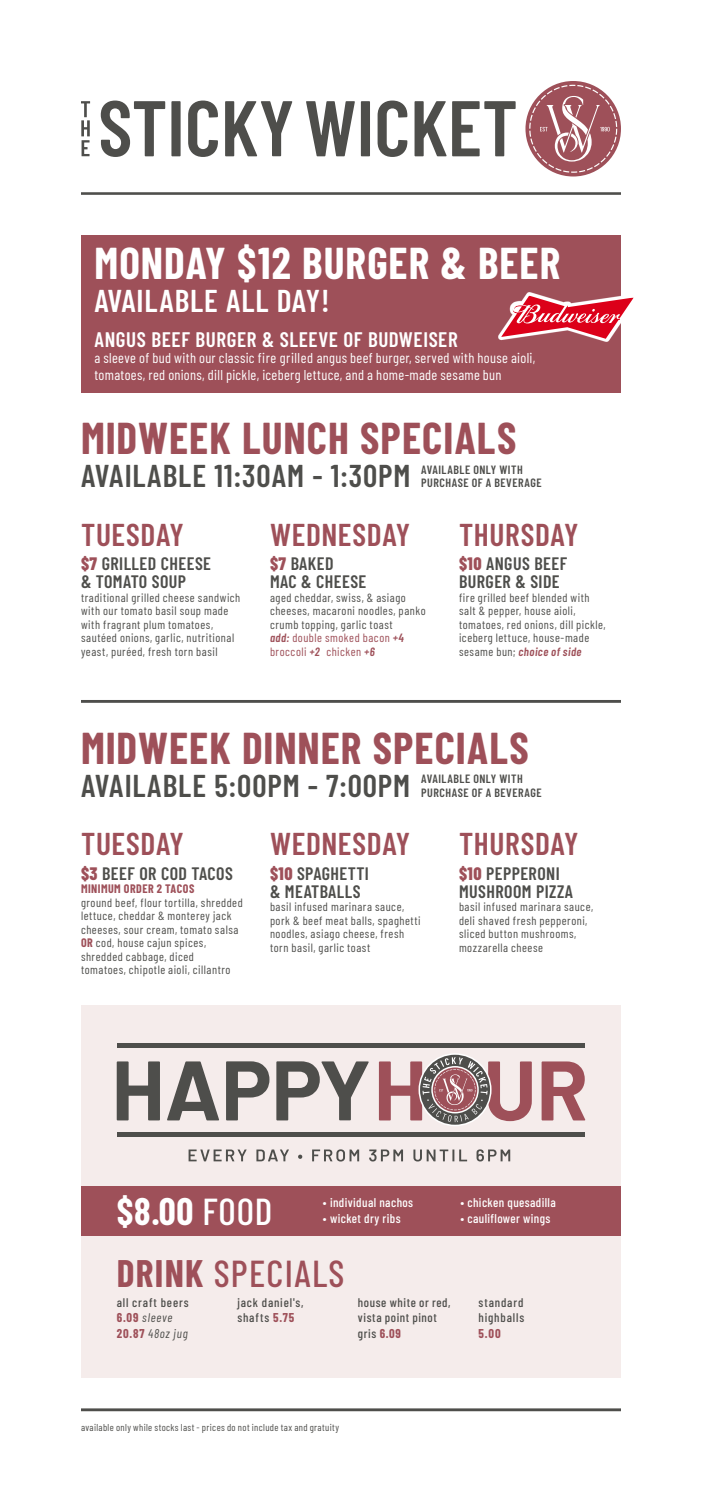
<style>
.page{position:relative;width:702px;height:1512px;background:#fff}
.page>*{position:absolute;margin:0;border:0;box-sizing:border-box;transform-origin:0 0}
.t1{font:700 43.5px "Barlow Condensed";letter-spacing:.025em;color:#9e5059}
.t2{font:700 43.5px "Barlow Condensed";letter-spacing:.025em;color:#fff}
.t3{font:500 37.5px "Barlow Condensed";letter-spacing:.035em;color:#9e5059}
.t4{font:700 37.5px "Barlow Condensed";color:#fff}
.t5{font:600 31.5px "Barlow Condensed";letter-spacing:.02em;color:#9e5059}
.t6{font:600 31.5px "Barlow Condensed";letter-spacing:.03em;color:#4e4e4b}
.Item_Header{font:600 31.5px "Barlow Condensed";letter-spacing:.03em;color:#fff}
.Item_Header-2{font:600 21px "Barlow Condensed";letter-spacing:.03em;color:#fff}
.Item_Header-3{font:600 18px/18px "Barlow Condensed";letter-spacing:.025em;color:#4e4e4b}
.Item_Body{font:14.25px/16.5px "Barlow Condensed";letter-spacing:.025em;color:#fff}
.t7{font:500 12.6px "Barlow Condensed";letter-spacing:.03em;color:#fff}
.t8{font:500 12.45px/15.3px "Barlow Condensed";letter-spacing:.065em;color:#4e4e4b}
.t9{font:500 12.45px/15.3px "Barlow Condensed";letter-spacing:.045em;color:#4e4e4b}
.Item_Body-2{font:12px/13.5px "Barlow Condensed";letter-spacing:.045em;color:#4e4e4b}
.Item_Body-3{font:600 12px/13.5px "Barlow Condensed";letter-spacing:.045em;color:#4e4e4b}
.Item_Body-4{font:12px/13.5px "Barlow Condensed";letter-spacing:.045em;color:#9e5059}
.Item_Body-5{font:9.9px "Barlow Condensed";letter-spacing:.035em;color:#4e4e4b}
.s1{font-weight:800;color:#9e5059}
.s2{font-weight:600;font-style:italic}
.s3{font-weight:600;font-style:italic;color:#9e5059}
.s4{font-weight:700;color:#9e5059}
.s5{font-weight:500}
.s6{font-weight:700}
.s7{font-weight:400;font-style:italic}
</style>
<div class="page">
<svg style="left:81px;top:101px;width:9px;height:55px"></svg>
<svg style="left:101px;top:101px;width:64px;height:56px"></svg>
<svg style="left:171px;top:101px;width:10px;height:55px"></svg>
<svg style="left:188px;top:101px;width:30px;height:56px"></svg>
<svg style="left:225px;top:101px;width:67px;height:55px"></svg>
<svg style="left:306px;top:101px;width:49px;height:55px"></svg>
<svg style="left:361px;top:101px;width:9px;height:55px"></svg>
<svg style="left:378px;top:101px;width:29px;height:56px"></svg>
<svg style="left:415px;top:101px;width:101px;height:55px"></svg>
<svg style="left:525px;top:81px;width:96px;height:96px"></svg>
<hr style="left:81px;top:192px;width:540px;height:3px;background:#4e4e4b">
<hr style="left:81px;top:1408px;width:540px;height:3px;background:#4e4e4b">
<hr style="left:81px;top:700px;width:540px;height:3px;background:#4e4e4b">
<div style="left:81px;top:1005px;width:540px;height:373px;background:#f5eceb"></div>
<svg style="left:189px;top:1150px;width:58px;height:11px"></svg>
<svg style="left:256px;top:1150px;width:33px;height:11px"></svg>
<svg style="left:298px;top:1155px;width:4px;height:4px"></svg>
<svg style="left:312px;top:1149px;width:47px;height:13px"></svg>
<svg style="left:369px;top:1149px;width:34px;height:13px"></svg>
<svg style="left:413px;top:1150px;width:54px;height:12px"></svg>
<svg style="left:477px;top:1149px;width:33px;height:12px"></svg>
<hr style="left:117px;top:1043px;width:468px;height:4px;background:#4e4e4b">
<div style="left:117px;top:1132px;width:468px;height:5px;background:#4e4e4b"></div>
<svg style="left:117px;top:1061px;width:43px;height:59px"></svg>
<svg style="left:167px;top:1061px;width:52px;height:59px"></svg>
<svg style="left:226px;top:1061px;width:43px;height:59px"></svg>
<svg style="left:276px;top:1061px;width:93px;height:59px"></svg>
<svg style="left:542px;top:1061px;width:43px;height:59px"></svg>
<svg style="left:379px;top:1057px;width:153px;height:65px"></svg>
<div style="left:81px;top:1186px;width:540px;height:50px;background:#9e5059"></div>
<div style="left:81px;top:235px;width:540px;height:158px;background:#9e5059"></div>
<svg style="left:498px;top:292px;width:123px;height:50px"></svg>
<svg style="left:501px;top:296px;width:133px;height:43px"></svg>
<p class="t2" style="left:94px;top:233px;width:467px">MONDAY $12 BURGER &amp; BEER</p>
<p class="Item_Header" style="left:94px;top:279px;width:237px">AVAILABLE ALL DAY!</p>
<p class="Item_Header-2" style="left:94px;top:324px;width:365px">ANGUS BEEF BURGER &amp; SLEEVE OF BUDWEISER</p>
<p class="Item_Body" style="left:94px;top:349px;width:442px">a sleeve of bud with our classic fire grilled angus beef burger, served with house aioli, tomatoes, red onions, dill pickle, iceberg lettuce, and a home-made sesame bun</p>
<p class="t1" style="left:81px;top:408px;width:437px">MIDWEEK LUNCH SPECIALS</p>
<p class="t6" style="left:81px;top:453px;width:331px">AVAILABLE 11:30AM - 1:30PM</p>
<p class="t5" style="left:81px;top:512px;width:104px">TUESDAY</p>
<p class="Item_Header-3" style="left:81px;top:554px;width:132px"><span class="s1">$7</span> GRILLED CHEESE &amp; TOMATO SOUP</p>
<p class="Item_Body-2" style="left:81px;top:590px;width:161px">traditional grilled cheese sandwich with our tomato basil soup made with fragrant plum tomatoes, sautéed onions, garlic, nutritional yeast, puréed, fresh torn basil</p>
<p class="Item_Body-3" style="left:421px;top:462px;width:122px">AVAILABLE ONLY WITH<br>PURCHASE OF A BEVERAGE</p>
<p class="t5" style="left:270px;top:512px;width:142px">WEDNESDAY</p>
<p class="Item_Header-3" style="left:270px;top:554px;width:98px"><span class="s1">$7</span> BAKED<br>MAC &amp; CHEESE</p>
<p class="Item_Body-2" style="left:270px;top:590px;width:157px">aged cheddar, swiss, &amp; asiago cheeses, macaroni noodles, panko crumb topping, garlic toast</p>
<p class="Item_Body-4" style="left:270px;top:630px;width:135px"><span class="s2">add:</span> double smoked bacon <span class="s2">+4 </span>broccoli <span class="s2">+2</span> chicken <span class="s2">+6</span></p>
<p class="t5" style="left:459px;top:512px;width:121px">THURSDAY</p>
<p class="Item_Header-3" style="left:459px;top:554px;width:110px"><span class="s1">$10</span> ANGUS BEEF<br>BURGER &amp; SIDE</p>
<p class="Item_Body-2" style="left:459px;top:590px;width:148px">fire grilled beef blended with salt &amp; pepper, house aioli, tomatoes, red onions, dill pickle, iceberg lettuce, house-made sesame bun; <span class="s3">choice of side</span></p>
<p class="t1" style="left:81px;top:717px;width:449px">MIDWEEK DINNER SPECIALS</p>
<p class="t6" style="left:81px;top:763px;width:331px">AVAILABLE 5:00PM - 7:00PM</p>
<p class="t5" style="left:81px;top:821px;width:104px">TUESDAY</p>
<p class="Item_Header-3" style="left:81px;top:863px;width:153px"><span class="s1">$3</span> BEEF OR COD TACOS</p>
<p class="Item_Body-2" style="left:81px;top:881px;width:163px"><span class="s4">MINIMUM ORDER 2 TACOS<br></span>ground beef, flour tortilla, shredded lettuce, cheddar &amp; monterey jack cheeses, sour cream, tomato salsa</p>
<p class="Item_Body-2" style="left:81px;top:935px;width:151px"><span class="s4">OR</span> cod, house cajun spices, shredded cabbage, diced tomatoes, chipotle aioli, cillantro</p>
<p class="Item_Body-3" style="left:421px;top:772px;width:122px">AVAILABLE ONLY WITH<br>PURCHASE OF A BEVERAGE</p>
<p class="t5" style="left:270px;top:821px;width:142px">WEDNESDAY</p>
<p class="Item_Header-3" style="left:270px;top:863px;width:100px"><span class="s1">$10</span> SPAGHETTI &amp; MEATBALLS</p>
<p class="Item_Body-2" style="left:270px;top:899px;width:152px">basil infused marinara sauce, pork &amp; beef meat balls, spaghetti noodles, asiago cheese, fresh torn basil, garlic toast</p>
<p class="t5" style="left:459px;top:821px;width:121px">THURSDAY</p>
<p class="Item_Header-3" style="left:459px;top:863px;width:116px"><span class="s1">$10</span> PEPPERONI<br>MUSHROOM PIZZA</p>
<p class="Item_Body-2" style="left:459px;top:899px;width:136px">basil infused marinara sauce, deli shaved fresh pepperoni, sliced button mushrooms, mozzarella cheese</p>
<p class="t4" style="left:117px;top:1184px;width:157px">$8.00 <span class="s5">FOOD</span></p>
<p class="t7" style="left:323px;top:1194px;width:92px">• individual nachos</p>
<p class="t7" style="left:323px;top:1210px;width:79px">• wicket dry ribs</p>
<p class="t7" style="left:460px;top:1194px;width:97px">• chicken quesadilla</p>
<p class="t7" style="left:460px;top:1210px;width:91px">• cauliflower wings</p>
<p class="t3" style="left:117px;top:1247px;width:229px"><span class="s6">DRINK</span> SPECIALS</p>
<p class="t8" style="left:117px;top:1294px;width:73px">all craft beers<br><span class="s4">6.09</span> <span class="s7">sleeve<br></span><span class="s4">20.87</span> <span class="s7">48oz jug</span></p>
<p class="t8" style="left:237px;top:1294px;width:68px">jack daniel's, shafts <span class="s4">5.75</span></p>
<p class="t9" style="left:358px;top:1294px;width:94px">house white or red, vista point pinot gris <span class="s4">6.09</span></p>
<p class="t8" style="left:479px;top:1294px;width:47px;text-align:justify">standard highballs <span class="s4">5.00</span></p>
<p class="Item_Body-5" style="left:81px;top:1420px;width:260px">available only while stocks last - prices do not include tax and gratuity</p>
</div>
